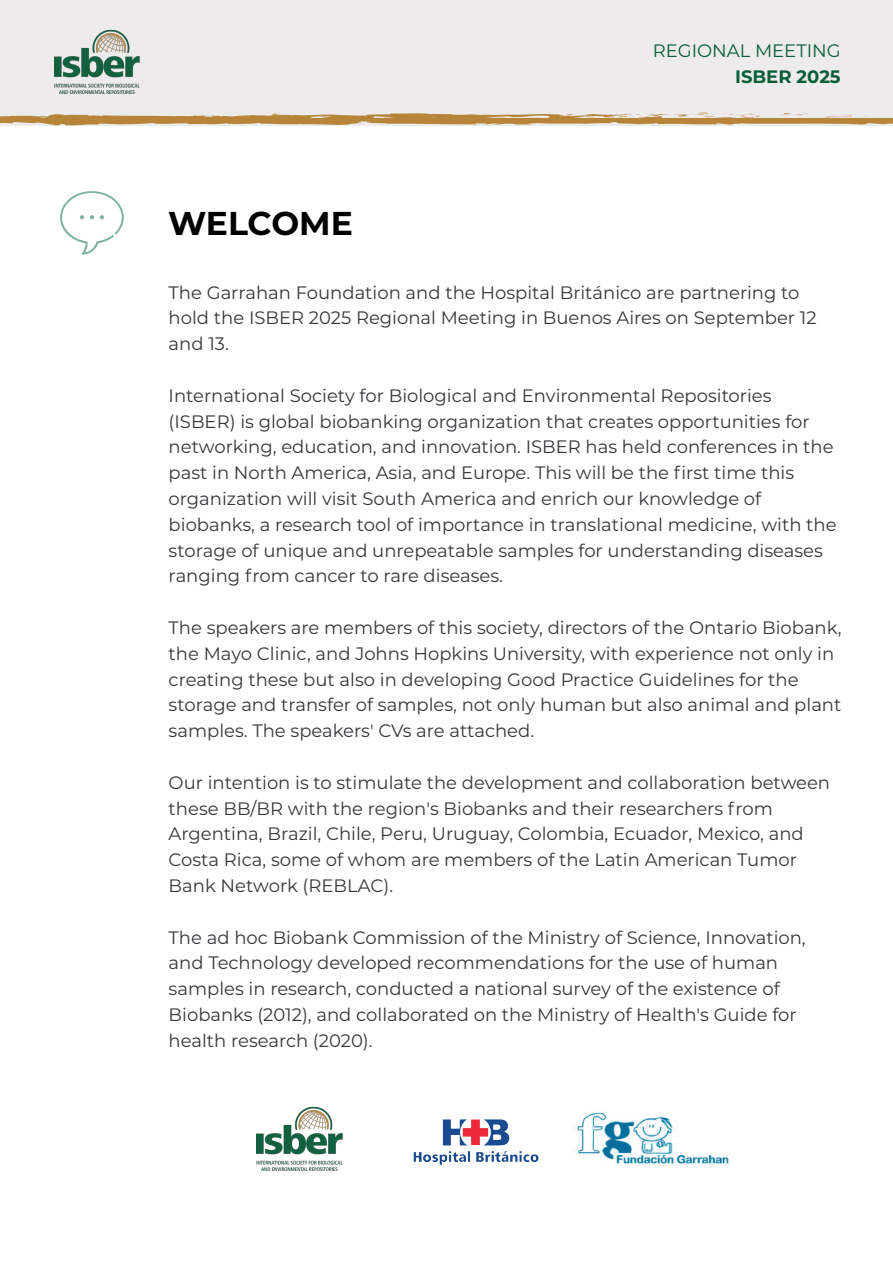
<style>
.page{position:relative;width:893px;height:1263px;background:#fff}
.page>*{position:absolute;margin:0;border:0;box-sizing:border-box;transform-origin:0 0}
.t1{font:700 33px "Montserrat";letter-spacing:-.005em;color:#000}
.t2{font:18px/25.8px "Montserrat";color:#38363b}
.t3{font:18px "Montserrat";color:#075e39}
.t4{font:700 18px "Montserrat";color:#075e39}
</style>
<div class="page">
<div style="left:0;top:0;width:893px;height:125px;background:#edebeb"></div>
<svg style="left:0;top:113px;width:893px;height:13px"></svg>
<img style="left:55px;top:29px;width:85px;height:65px">
<img style="left:413px;top:1119px;width:126px;height:46px">
<svg style="left:60px;top:191px;width:64px;height:64px"></svg>
<img style="left:576px;top:1112px;width:153px;height:54px">
<img style="left:257px;top:1106px;width:85px;height:65px">
<h1 class="t1" style="left:168px;top:199px;width:186px">WELCOME</h1>
<p class="t3" style="left:653px;top:39px;width:189px">REGIONAL MEETING</p>
<p class="t4" style="left:735px;top:64px;width:107px">ISBER 2025</p>
<p class="t2" style="left:169px;top:279px;width:649px">The Garrahan Foundation and the Hospital Británico are partnering to hold the ISBER 2025 Regional Meeting in Buenos Aires on September 12 and 13.</p>
<p class="t2" style="left:169px;top:382px;width:669px">International Society for Biological and Environmental Repositories (ISBER) is global biobanking organization that creates opportunities for networking, education, and innovation. ISBER has held conferences in the past in North America, Asia, and Europe. This will be the first time this organization will visit South America and enrich our knowledge of biobanks, a research tool of importance in translational medicine, with the storage of unique and unrepeatable samples for understanding diseases ranging from cancer to rare diseases.</p>
<p class="t2" style="left:169px;top:614px;width:674px">The speakers are members of this society, directors of the Ontario Biobank, the Mayo Clinic, and Johns Hopkins University, with experience not only in creating these but also in developing Good Practice Guidelines for the storage and transfer of samples, not only human but also animal and plant samples. The speakers' CVs are attached.</p>
<p class="t2" style="left:169px;top:769px;width:663px">Our intention is to stimulate the development and collaboration between these BB/BR with the region's Biobanks and their researchers from Argentina, Brazil, Chile, Peru, Uruguay, Colombia, Ecuador, Mexico, and Costa Rica, some of whom are members of the Latin American Tumor Bank Network (REBLAC).</p>
<p class="t2" style="left:169px;top:924px;width:639px">The ad hoc Biobank Commission of the Ministry of Science, Innovation, and Technology developed recommendations for the use of human samples in research, conducted a national survey of the existence of Biobanks (2012), and collaborated on the Ministry of Health's Guide for health research (2020).</p>
</div>
